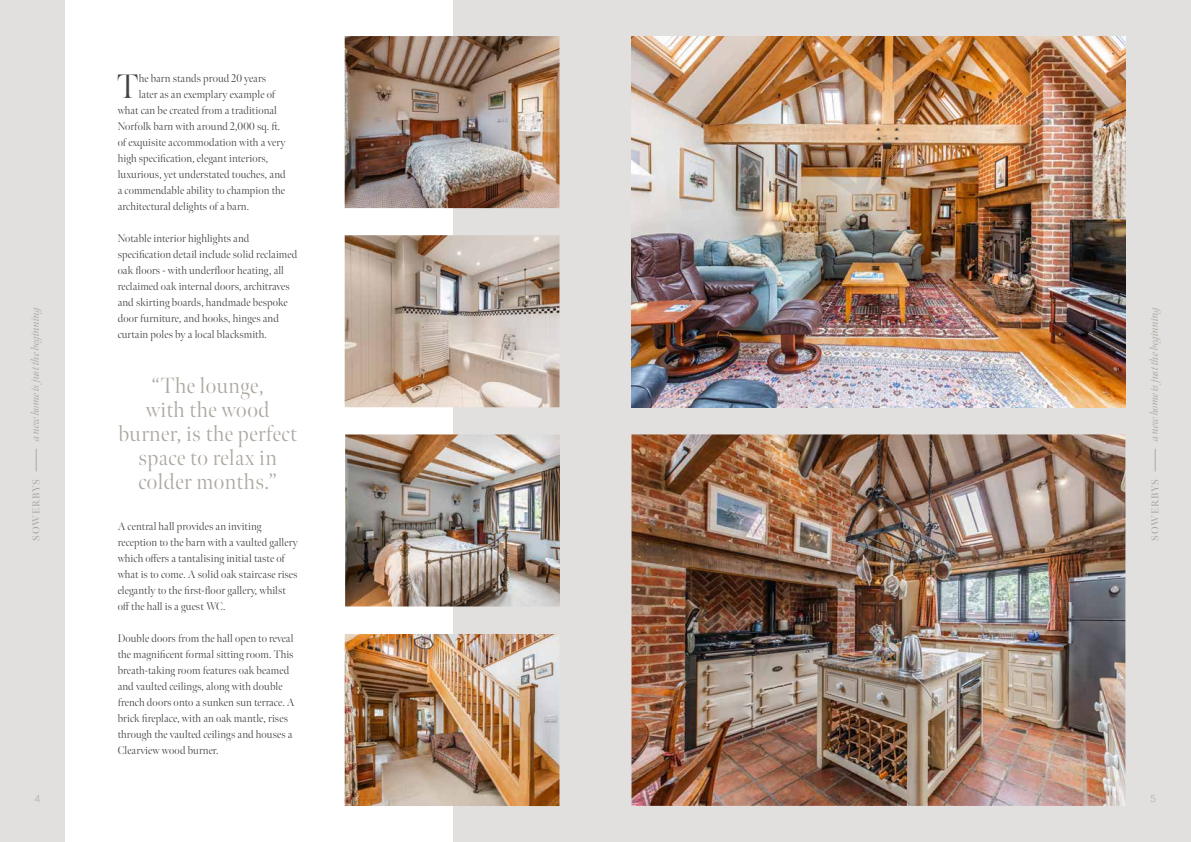
<style>
.page{position:relative;width:1191px;height:842px;background:#fff}
.page>*{position:absolute;margin:0;border:0;box-sizing:border-box;transform-origin:0 0}
.t1{font:300 34px "Meno Banner";color:#434141}
.t2{font:300 22px/24px "Meno Banner";letter-spacing:.02em;color:#ada8a0;text-align:center}
.t3{font:300 11px/16px "Meno Banner";letter-spacing:.01em;color:#434141}
.t4{font:italic 11px "Meno Banner";letter-spacing:-.01em;color:#ada8a0}
.t5{font:600 10px "Meno Banner";letter-spacing:.08em;color:#ada8a0}
.t6{font:300 10px "Quasimoda";color:#ada8a0}
</style>
<div class="page">
<div style="left:0;top:0;width:595px;height:842px;background:#e2e0df"></div>
<div style="left:595px;top:0;width:596px;height:842px;background:#e2e0df"></div>
<svg style="left:36px;top:449px;width:1px;height:22px"></svg>
<svg style="left:1155px;top:449px;width:1px;height:22px"></svg>
<div style="left:65px;top:0;width:387px;height:842px;background:#fff"></div>
<img style="left:631px;top:36px;width:494px;height:372px">
<img style="left:631px;top:434px;width:494px;height:372px">
<img style="left:345px;top:235px;width:214px;height:172px">
<img style="left:345px;top:634px;width:214px;height:172px">
<img style="left:345px;top:36px;width:214px;height:172px">
<img style="left:345px;top:434px;width:215px;height:172px">
<h1 class="t1" style="left:117px;top:65px;width:23px">T</h1>
<p class="t3" style="left:139px;top:70px;width:129px">he barn stands proud 20 years</p>
<p class="t3" style="left:139px;top:86px;width:138px">later as an exemplary example of</p>
<p class="t3" style="left:118px;top:102px;width:161px">what can be created from a traditional</p>
<p class="t3" style="left:118px;top:118px;width:164px">Norfolk barn with around 2,000 sq. ft.</p>
<p class="t3" style="left:118px;top:134px;width:169px">of exquisite accommodation with a very</p>
<p class="t3" style="left:118px;top:150px;width:152px">high specification, elegant interiors,</p>
<p class="t3" style="left:118px;top:166px;width:169px">luxurious, yet understated touches, and</p>
<p class="t3" style="left:118px;top:182px;width:169px">a commendable ability to champion the</p>
<p class="t3" style="left:118px;top:198px;width:133px">architectural delights of a barn.</p>
<p class="t3" style="left:118px;top:230px;width:181px">Notable interior highlights and specification detail include solid reclaimed oak floors - with underfloor heating, all reclaimed oak internal doors, architraves and skirting boards, handmade bespoke door furniture, and hooks, hinges and curtain poles by a local blacksmith.</p>
<p class="t4" style="left:29px;top:441px;width:138px;rotate:-90deg">a new home is just the beginning</p>
<p class="t4" style="left:1147px;top:441px;width:138px;rotate:-90deg">a new home is just the beginning</p>
<h2 class="t2" style="left:118px;top:374px;width:180px">“The lounge,<br>with the wood burner, is the perfect space to relax in colder months.”</h2>
<p class="t5" style="left:30px;top:541px;width:63px;rotate:-90deg">SOWERBYS</p>
<p class="t5" style="left:1149px;top:541px;width:63px;rotate:-90deg">SOWERBYS</p>
<p class="t3" style="left:118px;top:518px;width:181px">A central hall provides an inviting reception to the barn with a vaulted gallery which offers a tantalising initial taste of what is to come. A solid oak staircase rises elegantly to the first-floor gallery, whilst off the hall is a guest WC.</p>
<p class="t3" style="left:118px;top:630px;width:178px">Double doors from the hall open to reveal the magnificent formal sitting room. This breath-taking room features oak beamed and vaulted ceilings, along with double french doors onto a sunken sun terrace. A brick fireplace, with an oak mantle, rises through the vaulted ceilings and houses a Clearview wood burner.</p>
<p class="t6" style="left:35px;top:791px;width:7px">4</p>
<p class="t6" style="left:1150px;top:791px;width:7px">5</p>
</div>
